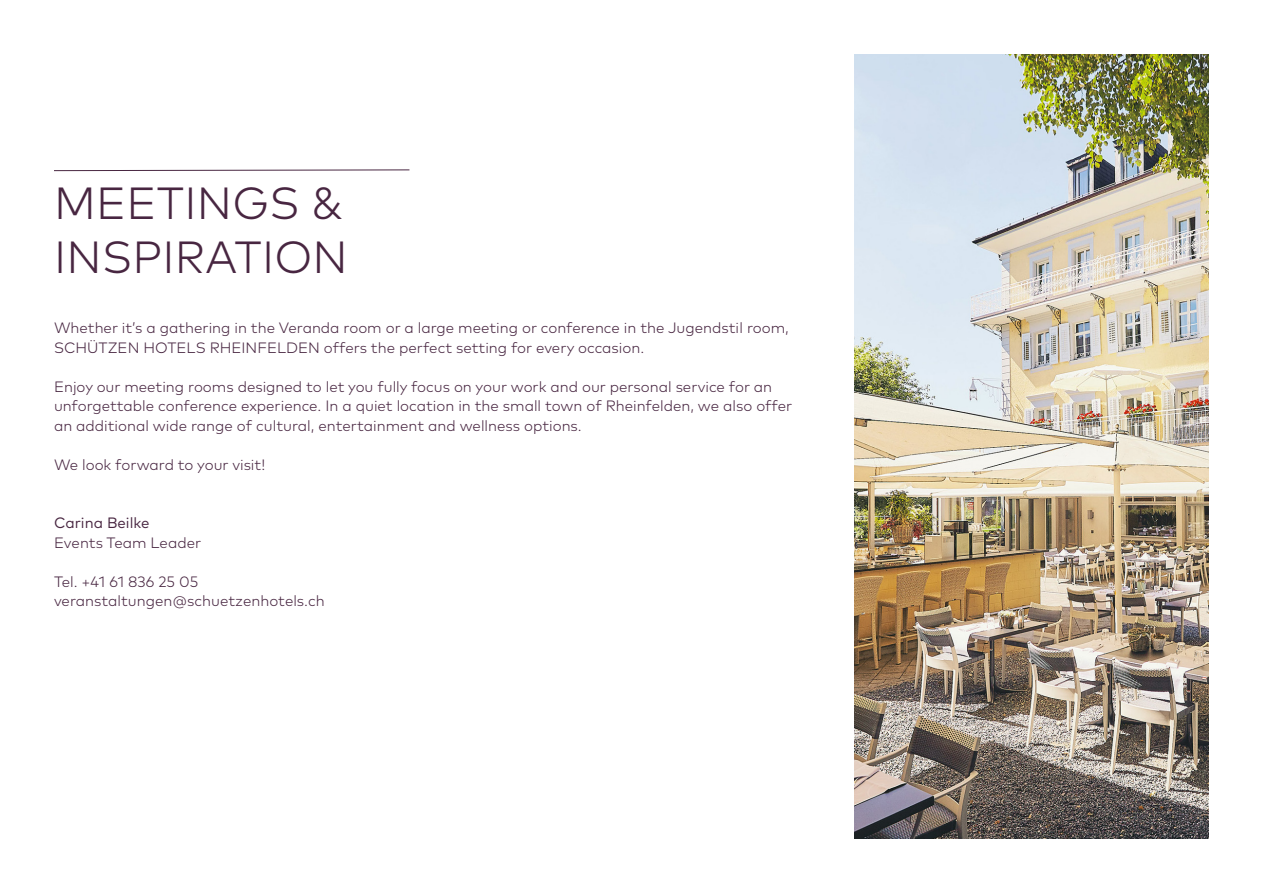
<style>
.page{position:relative;width:1263px;height:893px;background:#fff}
.page>*{position:absolute;margin:0;border:0;box-sizing:border-box;transform-origin:0 0}
.Dachmarke{font:300 45px "Mark OT";letter-spacing:.005em;color:#482641}
.Dachmarke-2{font:300 15px/19.5px "Mark OT";color:#482641}
.Fliesstext{font:300 15px "Mark OT";color:#482641}
.Dachmarke-3{font:15px "Mark OT";color:#482641}
</style>
<div class="page">
<img style="left:854px;top:54px;width:355px;height:785px">
<svg style="left:54px;top:169px;width:356px;height:2px"></svg>
<p class="Dachmarke" style="left:54px;top:176px;width:290px">MEETINGS &amp;</p>
<p class="Dachmarke" style="left:54px;top:230px;width:295px">INSPIRATION</p>
<p class="Dachmarke-2" style="left:54px;top:318px;width:736px">Whether it’s a gathering in the Veranda room or a large meeting or conference in the Jugendstil room,<br>SCHÜTZEN HOTELS RHEINFELDEN offers the perfect setting for every occasion.</p>
<p class="Dachmarke-2" style="left:54px;top:376px;width:740px">Enjoy our meeting rooms designed to let you fully focus on your work and our personal service for an unforgettable conference experience. In a quiet location in the small town of Rheinfelden, we also offer an additional wide range of cultural, entertainment and wellness options.</p>
<p class="Dachmarke-2" style="left:54px;top:454px;width:213px">We look forward to your visit!</p>
<p class="Dachmarke-3" style="left:54px;top:513px;width:97px">Carina Beilke</p>
<p class="Dachmarke-2" style="left:54px;top:532px;width:149px">Events Team Leader</p>
<p class="Fliesstext" style="left:54px;top:572px;width:146px">Tel. +41 61 836 25 05</p>
<p class="Fliesstext" style="left:54px;top:592px;width:272px">veranstaltungen@schuetzenhotels.ch</p>
</div>
